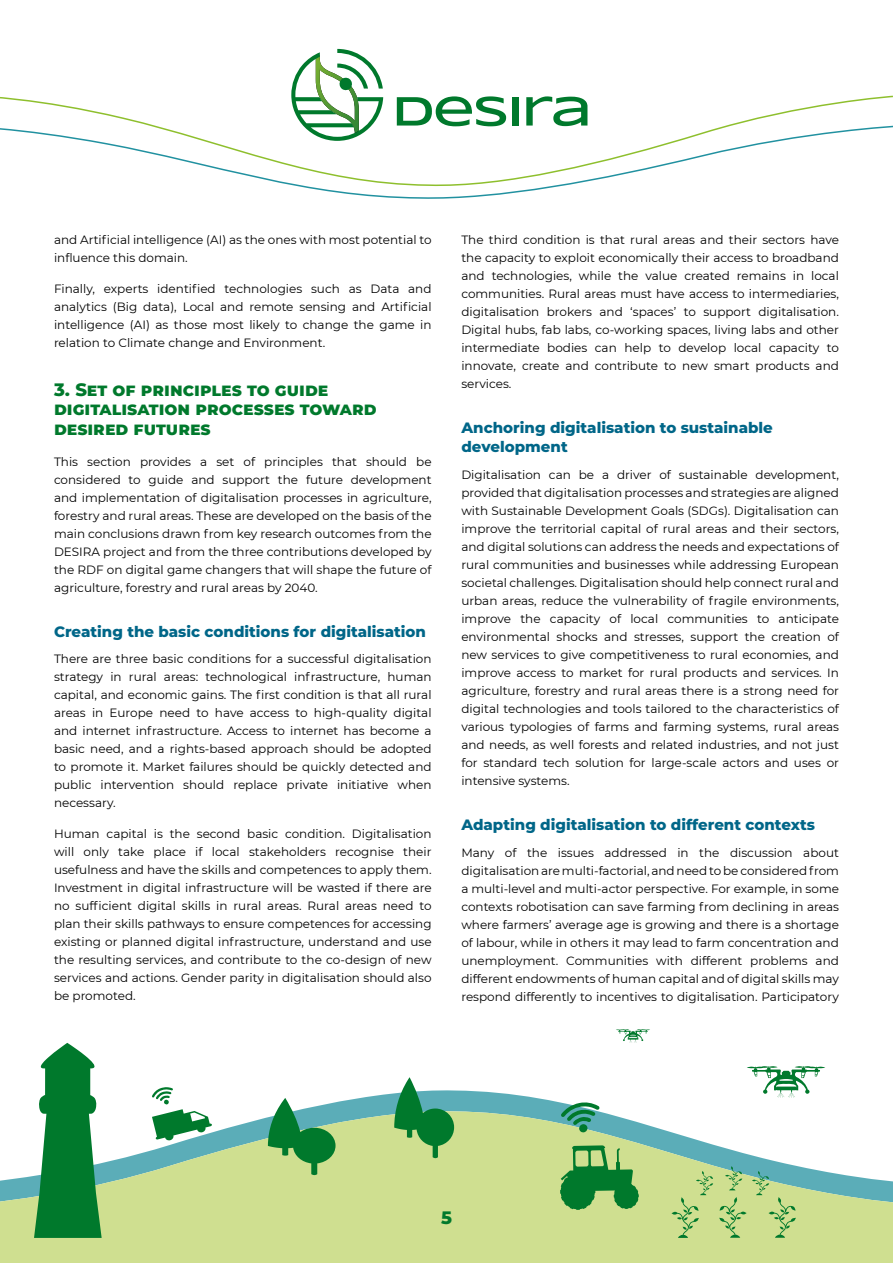
<style>
.page{position:relative;width:893px;height:1263px;background:#fff}
.page>*{position:absolute;margin:0;border:0;box-sizing:border-box;transform-origin:0 0}
.t1{font:800 18px/19.5px "Montserrat";color:#00792c}
.t2{font:800 15px/19.5px "Montserrat";color:#068}
.t3{font:12px/18px "Montserrat";color:#000;text-align:justify}
</style>
<div class="page">
<svg style="left:0;top:95px;width:893px;height:30px"></svg>
<svg style="left:0;top:125px;width:893px;height:74px"></svg>
<svg style="left:397px;top:96px;width:109px;height:30px"></svg>
<div style="left:512px;top:97px;width:6px;height:29px;background:#00792c"></div>
<svg style="left:526px;top:96px;width:61px;height:30px"></svg>
<svg style="left:291px;top:49px;width:92px;height:92px"></svg>
<svg style="left:336px;top:1090px;width:225px;height:19px;fill:#5badb8"></svg>
<div style="left:0;top:1205px;width:893px;height:58px;background:#cfdf90"></div>
<svg style="left:0;top:1109px;width:893px;height:96px;fill:#cfdf90"></svg>
<svg style="left:34px;top:1043px;width:68px;height:195px"></svg>
<svg style="left:394px;top:1077px;width:60px;height:81px;background:#67ae7a"></svg>
<svg style="left:268px;top:1098px;width:68px;height:77px;background:#64ac77"></svg>
<svg style="left:671px;top:1171px;width:42px;height:67px"></svg>
<svg style="left:719px;top:1166px;width:77px;height:72px"></svg>
<svg style="left:747px;top:1066px;width:78px;height:32px"></svg>
<svg style="left:616px;top:1029px;width:34px;height:14px"></svg>
<svg style="left:560px;top:1145px;width:79px;height:65px;background:#5da759"></svg>
<svg style="left:561px;top:1102px;width:39px;height:23px"></svg>
<div style="left:579px;top:1124px;width:9px;height:9px;background:#00792c;border-radius:4px"></div>
<svg style="left:152px;top:1087px;width:60px;height:54px"></svg>
<p class="t3" style="left:54px;top:230px;width:379px">and Artificial intelligence (AI) as the ones with most potential to influence this domain.</p>
<p class="t3" style="left:54px;top:279px;width:379px">Finally, experts identified technologies such as Data and analytics (Big data), Local and remote sensing and Artificial intelligence (AI) as those most likely to change the game in relation to Climate change and Environment.</p>
<h1 class="t1" style="left:54px;top:379px;width:324px">3. Set of principles to guide digitalisation processes toward desired futures</h1>
<p class="t3" style="left:54px;top:452px;width:379px">This section provides a set of principles that should be considered to guide and support the future development and implementation of digitalisation processes in agriculture, forestry and rural areas. These are developed on the basis of the main conclusions drawn from key research outcomes from the DESIRA project and from the three contributions developed by the RDF on digital game changers that will shape the future of agriculture, forestry and rural areas by 2040.</p>
<p class="t2" style="left:54px;top:621px;width:374px">Creating the basic conditions for digitalisation</p>
<p class="t3" style="left:54px;top:649px;width:379px">There are three basic conditions for a successful digitalisation strategy in rural areas: technological infrastructure, human capital, and economic gains. The first condition is that all rural areas in Europe need to have access to high-quality digital and internet infrastructure. Access to internet has become a basic need, and a rights-based approach should be adopted to promote it. Market failures should be quickly detected and public intervention should replace private initiative when necessary.</p>
<p class="t3" style="left:54px;top:824px;width:379px">Human capital is the second basic condition. Digitalisation will only take place if local stakeholders recognise their usefulness and have the skills and competences to apply them.<br>Investment in digital infrastructure will be wasted if there are no sufficient digital skills in rural areas. Rural areas need to plan their skills pathways to ensure competences for accessing existing or planned digital infrastructure, understand and use the resulting services, and contribute to the co-design of new services and actions. Gender parity in digitalisation should also be promoted.</p>
<p class="t3" style="left:461px;top:230px;width:379px">The third condition is that rural areas and their sectors have the capacity to exploit economically their access to broadband and technologies, while the value created remains in local communities. Rural areas must have access to intermediaries, digitalisation brokers and ‘spaces’ to support digitalisation.<br>Digital hubs, fab labs, co-working spaces, living labs and other intermediate bodies can help to develop local capacity to innovate, create and contribute to new smart products and services.</p>
<p class="t2" style="left:461px;top:417px;width:313px">Anchoring digitalisation to sustainable development</p>
<p class="t3" style="left:461px;top:465px;width:379px">Digitalisation can be a driver of sustainable development, provided that digitalisation processes and strategies are aligned with Sustainable Development Goals (SDGs). Digitalisation can improve the territorial capital of rural areas and their sectors, and digital solutions can address the needs and expectations of rural communities and businesses while addressing European societal challenges. Digitalisation should help connect rural and urban areas, reduce the vulnerability of fragile environments, improve the capacity of local communities to anticipate environmental shocks and stresses, support the creation of new services to give competitiveness to rural economies, and improve access to market for rural products and services. In agriculture, forestry and rural areas there is a strong need for digital technologies and tools tailored to the characteristics of various typologies of farms and farming systems, rural areas and needs, as well forests and related industries, and not just for standard tech solution for large-scale actors and uses or intensive systems.</p>
<p class="t2" style="left:461px;top:814px;width:355px">Adapting digitalisation to different contexts</p>
<p class="t3" style="left:461px;top:843px;width:379px">Many of the issues addressed in the discussion about digitalisation are multi-factorial, and need to be considered from a multi-level and multi-actor perspective. For example, in some contexts robotisation can save farming from declining in areas where farmers’ average age is growing and there is a shortage of labour, while in others it may lead to farm concentration and unemployment. Communities with different problems and different endowments of human capital and of digital skills may respond differently to incentives to digitalisation. Participatory</p>
<h1 class="t1" style="left:441px;top:1206px;width:12px">5</h1>
</div>
